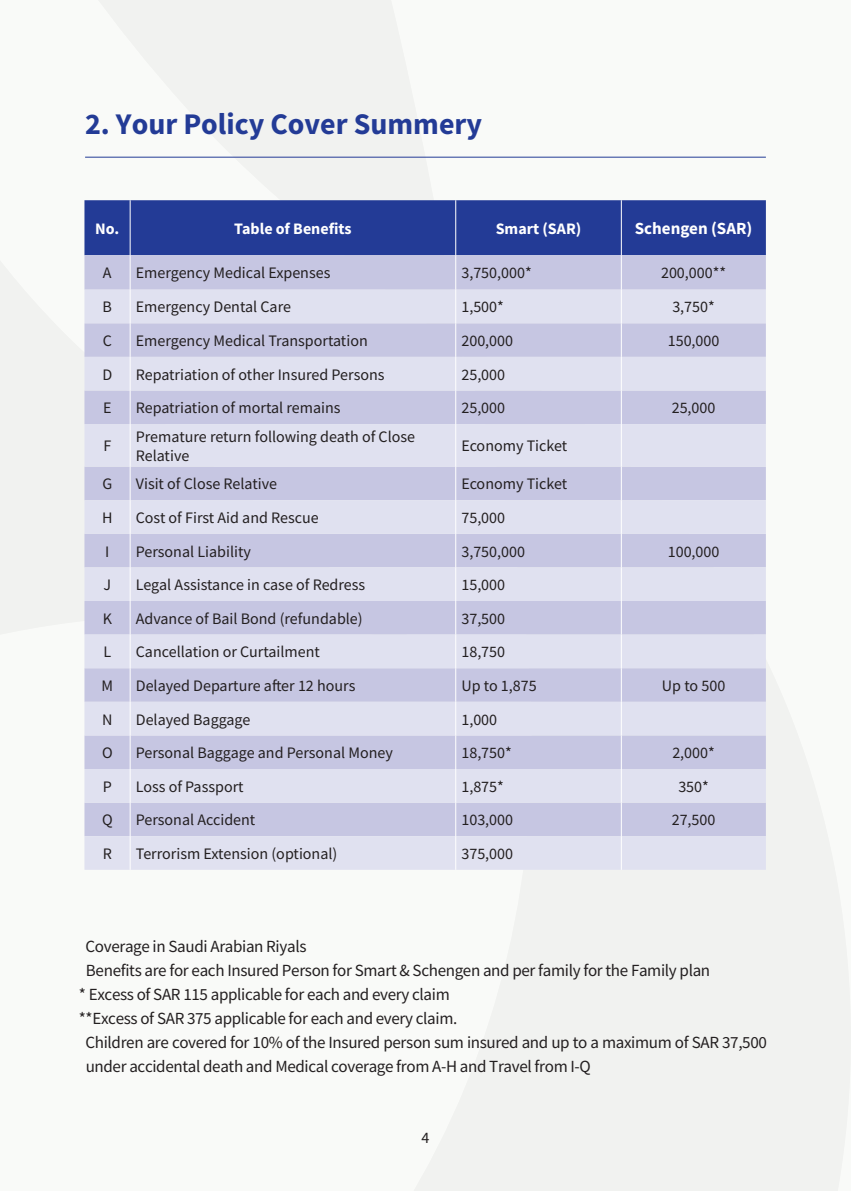
<style>
.page{position:relative;width:851px;height:1191px;background:#fff}
.page>*{position:absolute;margin:0;border:0;box-sizing:border-box;transform-origin:0 0}
.GIG-Page_Heading{font:700 30px "Source Sans Pro";color:#233b96}
.GIG-Page_Bodytext{font:17px/24px "Source Sans Pro";letter-spacing:-.02em;color:#231f20}
.GIG-Table-Bodytext{font:700 17px "Source Sans Pro";color:#fff}
.GIG-Table-Bodytext-2{font:16px/19.2px "Source Sans Pro";color:#231f20}
.GIG-Table-Bodytext-3{font:700 16px "Source Sans Pro";color:#fff}
</style>
<div class="page">
<div style="left:0;top:0;width:850px;height:1191px;background:#f9faf8"></div>
<hr style="left:85px;top:157px;width:680px;height:1px;background:#233b96">
<div style="left:84px;top:200px;width:681px;height:55px;background:#233b96"></div>
<div style="left:84px;top:255px;width:681px;height:35px;background:#c6c6e2"></div>
<svg style="left:84px;top:290px;width:681px;height:579px;fill:#e0e1f0"></svg>
<hr style="left:130px;top:200px;width:1px;height:55px;background:#fff">
<hr style="left:455px;top:200px;width:1px;height:55px;background:#fff">
<hr style="left:620px;top:200px;width:1px;height:55px;background:#fff">
<hr style="left:130px;top:255px;width:1px;height:35px;background:#fff">
<hr style="left:455px;top:255px;width:1px;height:35px;background:#fff">
<hr style="left:620px;top:255px;width:1px;height:35px;background:#fff">
<hr style="left:130px;top:290px;width:1px;height:33px;background:#fff">
<hr style="left:455px;top:290px;width:1px;height:33px;background:#fff">
<hr style="left:620px;top:290px;width:1px;height:33px;background:#fff">
<hr style="left:130px;top:323px;width:1px;height:34px;background:#fff">
<hr style="left:455px;top:323px;width:1px;height:34px;background:#fff">
<hr style="left:620px;top:323px;width:1px;height:34px;background:#fff">
<hr style="left:130px;top:357px;width:1px;height:33px;background:#fff">
<hr style="left:455px;top:357px;width:1px;height:33px;background:#fff">
<hr style="left:620px;top:357px;width:1px;height:33px;background:#fff">
<hr style="left:130px;top:390px;width:1px;height:34px;background:#fff">
<hr style="left:455px;top:390px;width:1px;height:34px;background:#fff">
<hr style="left:620px;top:390px;width:1px;height:34px;background:#fff">
<hr style="left:130px;top:424px;width:1px;height:42px;background:#fff">
<hr style="left:455px;top:424px;width:1px;height:42px;background:#fff">
<hr style="left:620px;top:424px;width:1px;height:42px;background:#fff">
<hr style="left:130px;top:466px;width:1px;height:34px;background:#fff">
<hr style="left:455px;top:466px;width:1px;height:34px;background:#fff">
<hr style="left:620px;top:466px;width:1px;height:34px;background:#fff">
<hr style="left:130px;top:500px;width:1px;height:34px;background:#fff">
<hr style="left:455px;top:500px;width:1px;height:34px;background:#fff">
<hr style="left:620px;top:500px;width:1px;height:34px;background:#fff">
<hr style="left:130px;top:534px;width:1px;height:33px;background:#fff">
<hr style="left:455px;top:534px;width:1px;height:33px;background:#fff">
<hr style="left:620px;top:534px;width:1px;height:33px;background:#fff">
<hr style="left:130px;top:567px;width:1px;height:34px;background:#fff">
<hr style="left:455px;top:567px;width:1px;height:34px;background:#fff">
<hr style="left:620px;top:567px;width:1px;height:34px;background:#fff">
<hr style="left:130px;top:601px;width:1px;height:33px;background:#fff">
<hr style="left:455px;top:601px;width:1px;height:33px;background:#fff">
<hr style="left:620px;top:601px;width:1px;height:33px;background:#fff">
<hr style="left:130px;top:634px;width:1px;height:34px;background:#fff">
<hr style="left:455px;top:634px;width:1px;height:34px;background:#fff">
<hr style="left:620px;top:634px;width:1px;height:34px;background:#fff">
<hr style="left:130px;top:668px;width:1px;height:34px;background:#fff">
<hr style="left:455px;top:668px;width:1px;height:34px;background:#fff">
<hr style="left:620px;top:668px;width:1px;height:34px;background:#fff">
<hr style="left:130px;top:702px;width:1px;height:33px;background:#fff">
<hr style="left:455px;top:702px;width:1px;height:33px;background:#fff">
<hr style="left:620px;top:702px;width:1px;height:33px;background:#fff">
<hr style="left:130px;top:735px;width:1px;height:34px;background:#fff">
<hr style="left:455px;top:735px;width:1px;height:34px;background:#fff">
<hr style="left:620px;top:735px;width:1px;height:34px;background:#fff">
<hr style="left:130px;top:769px;width:1px;height:33px;background:#fff">
<hr style="left:455px;top:769px;width:1px;height:33px;background:#fff">
<hr style="left:620px;top:769px;width:1px;height:33px;background:#fff">
<hr style="left:130px;top:802px;width:1px;height:34px;background:#fff">
<hr style="left:455px;top:802px;width:1px;height:34px;background:#fff">
<hr style="left:620px;top:802px;width:1px;height:34px;background:#fff">
<hr style="left:130px;top:836px;width:1px;height:33px;background:#fff">
<hr style="left:455px;top:836px;width:1px;height:33px;background:#fff">
<hr style="left:620px;top:836px;width:1px;height:33px;background:#fff">
<p class="GIG-Page_Heading" style="left:85px;top:104px;width:398px">2. Your Policy Cover Summery</p>
<p class="GIG-Table-Bodytext-3" style="left:95px;top:217px;width:26px">No.</p>
<p class="GIG-Table-Bodytext-3" style="left:234px;top:217px;width:119px">Table of Benefits</p>
<p class="GIG-Table-Bodytext-3" style="left:495px;top:217px;width:87px">Smart (SAR)</p>
<p class="GIG-Table-Bodytext" style="left:634px;top:217px;width:119px">Schengen (SAR)</p>
<p class="GIG-Table-Bodytext-2" style="left:103px;top:263px;width:10px">A</p>
<p class="GIG-Table-Bodytext-2" style="left:136px;top:263px;width:196px">Emergency Medical Expenses</p>
<p class="GIG-Table-Bodytext-2" style="left:461px;top:263px;width:72px">3,750,000*</p>
<p class="GIG-Table-Bodytext-2" style="left:661px;top:263px;width:67px">200,000**</p>
<p class="GIG-Table-Bodytext-2" style="left:103px;top:297px;width:11px">B</p>
<p class="GIG-Table-Bodytext-2" style="left:136px;top:297px;width:157px">Emergency Dental Care</p>
<p class="GIG-Table-Bodytext-2" style="left:461px;top:297px;width:44px">1,500*</p>
<p class="GIG-Table-Bodytext-2" style="left:672px;top:297px;width:44px">3,750*</p>
<p class="GIG-Table-Bodytext-2" style="left:103px;top:331px;width:11px">C</p>
<p class="GIG-Table-Bodytext-2" style="left:136px;top:331px;width:233px">Emergency Medical Transportation</p>
<p class="GIG-Table-Bodytext-2" style="left:461px;top:331px;width:53px">200,000</p>
<p class="GIG-Table-Bodytext-2" style="left:667px;top:331px;width:53px">150,000</p>
<p class="GIG-Table-Bodytext-2" style="left:102px;top:365px;width:11px">D</p>
<p class="GIG-Table-Bodytext-2" style="left:136px;top:365px;width:250px">Repatriation of other Insured Persons</p>
<p class="GIG-Table-Bodytext-2" style="left:461px;top:365px;width:45px">25,000</p>
<p class="GIG-Table-Bodytext-2" style="left:103px;top:398px;width:10px">E</p>
<p class="GIG-Table-Bodytext-2" style="left:136px;top:398px;width:206px">Repatriation of mortal remains</p>
<p class="GIG-Table-Bodytext-2" style="left:461px;top:398px;width:45px">25,000</p>
<p class="GIG-Table-Bodytext-2" style="left:671px;top:398px;width:45px">25,000</p>
<p class="GIG-Table-Bodytext-2" style="left:103px;top:436px;width:9px">F</p>
<p class="GIG-Table-Bodytext-2" style="left:136px;top:427px;width:281px">Premature return following death of Close<br>Relative</p>
<p class="GIG-Table-Bodytext-2" style="left:461px;top:436px;width:107px">Economy Ticket</p>
<p class="GIG-Table-Bodytext-2" style="left:102px;top:474px;width:11px">G</p>
<p class="GIG-Table-Bodytext-2" style="left:136px;top:474px;width:143px">Visit of Close Relative</p>
<p class="GIG-Table-Bodytext-2" style="left:461px;top:474px;width:107px">Economy Ticket</p>
<p class="GIG-Table-Bodytext-2" style="left:102px;top:508px;width:12px">H</p>
<p class="GIG-Table-Bodytext-2" style="left:136px;top:508px;width:184px">Cost of First Aid and Rescue</p>
<p class="GIG-Table-Bodytext-2" style="left:461px;top:508px;width:45px">75,000</p>
<p class="GIG-Table-Bodytext-2" style="left:105px;top:541px;width:6px">I</p>
<p class="GIG-Table-Bodytext-2" style="left:136px;top:541px;width:117px">Personal Liability</p>
<p class="GIG-Table-Bodytext-2" style="left:461px;top:541px;width:65px">3,750,000</p>
<p class="GIG-Table-Bodytext-2" style="left:667px;top:541px;width:53px">100,000</p>
<p class="GIG-Table-Bodytext-2" style="left:103px;top:575px;width:9px">J</p>
<p class="GIG-Table-Bodytext-2" style="left:136px;top:575px;width:231px">Legal Assistance in case of Redress</p>
<p class="GIG-Table-Bodytext-2" style="left:461px;top:575px;width:45px">15,000</p>
<p class="GIG-Table-Bodytext-2" style="left:103px;top:609px;width:11px">K</p>
<p class="GIG-Table-Bodytext-2" style="left:136px;top:609px;width:228px">Advance of Bail Bond (refundable)</p>
<p class="GIG-Table-Bodytext-2" style="left:461px;top:609px;width:45px">37,500</p>
<p class="GIG-Table-Bodytext-2" style="left:103px;top:642px;width:9px">L</p>
<p class="GIG-Table-Bodytext-2" style="left:136px;top:642px;width:185px">Cancellation or Curtailment</p>
<p class="GIG-Table-Bodytext-2" style="left:461px;top:642px;width:45px">18,750</p>
<p class="GIG-Table-Bodytext-2" style="left:101px;top:676px;width:13px">M</p>
<p class="GIG-Table-Bodytext-2" style="left:136px;top:676px;width:221px">Delayed Departure after 12 hours</p>
<p class="GIG-Table-Bodytext-2" style="left:461px;top:676px;width:77px">Up to 1,875</p>
<p class="GIG-Table-Bodytext-2" style="left:661px;top:676px;width:65px">Up to 500</p>
<p class="GIG-Table-Bodytext-2" style="left:102px;top:709px;width:12px">N</p>
<p class="GIG-Table-Bodytext-2" style="left:136px;top:709px;width:116px">Delayed Baggage</p>
<p class="GIG-Table-Bodytext-2" style="left:461px;top:709px;width:37px">1,000</p>
<p class="GIG-Table-Bodytext-2" style="left:102px;top:743px;width:12px">O</p>
<p class="GIG-Table-Bodytext-2" style="left:136px;top:743px;width:258px">Personal Baggage and Personal Money</p>
<p class="GIG-Table-Bodytext-2" style="left:461px;top:743px;width:52px">18,750*</p>
<p class="GIG-Table-Bodytext-2" style="left:672px;top:743px;width:44px">2,000*</p>
<p class="GIG-Table-Bodytext-2" style="left:103px;top:777px;width:11px">P</p>
<p class="GIG-Table-Bodytext-2" style="left:136px;top:777px;width:109px">Loss of Passport</p>
<p class="GIG-Table-Bodytext-2" style="left:461px;top:777px;width:44px">1,875*</p>
<p class="GIG-Table-Bodytext-2" style="left:678px;top:777px;width:32px">350*</p>
<p class="GIG-Table-Bodytext-2" style="left:102px;top:810px;width:12px">Q</p>
<p class="GIG-Table-Bodytext-2" style="left:136px;top:810px;width:121px">Personal Accident</p>
<p class="GIG-Table-Bodytext-2" style="left:461px;top:810px;width:53px">103,000</p>
<p class="GIG-Table-Bodytext-2" style="left:671px;top:810px;width:45px">27,500</p>
<p class="GIG-Table-Bodytext-2" style="left:103px;top:844px;width:11px">R</p>
<p class="GIG-Table-Bodytext-2" style="left:136px;top:844px;width:203px">Terrorism Extension (optional)</p>
<p class="GIG-Table-Bodytext-2" style="left:461px;top:844px;width:53px">375,000</p>
<p class="GIG-Page_Bodytext" style="left:85px;top:934px;width:222px">Coverage in Saudi Arabian Riyals</p>
<p class="GIG-Page_Bodytext" style="left:86px;top:958px;width:625px">Benefits are for each Insured Person for Smart &amp; Schengen and per family for the Family plan</p>
<p class="GIG-Page_Bodytext" style="left:79px;top:982px;width:372px">* Excess of SAR 115 applicable for each and every claim</p>
<p class="GIG-Page_Bodytext" style="left:79px;top:1006px;width:380px">**Excess of SAR 375 applicable for each and every claim.</p>
<p class="GIG-Page_Bodytext" style="left:85px;top:1030px;width:682px">Children are covered for 10% of the Insured person sum insured and up to a maximum of SAR 37,500 under accidental death and Medical coverage from A-H and Travel from I-Q</p>
<p class="GIG-Table-Bodytext-2" style="left:421px;top:1127px;width:9px">4</p>
</div>
